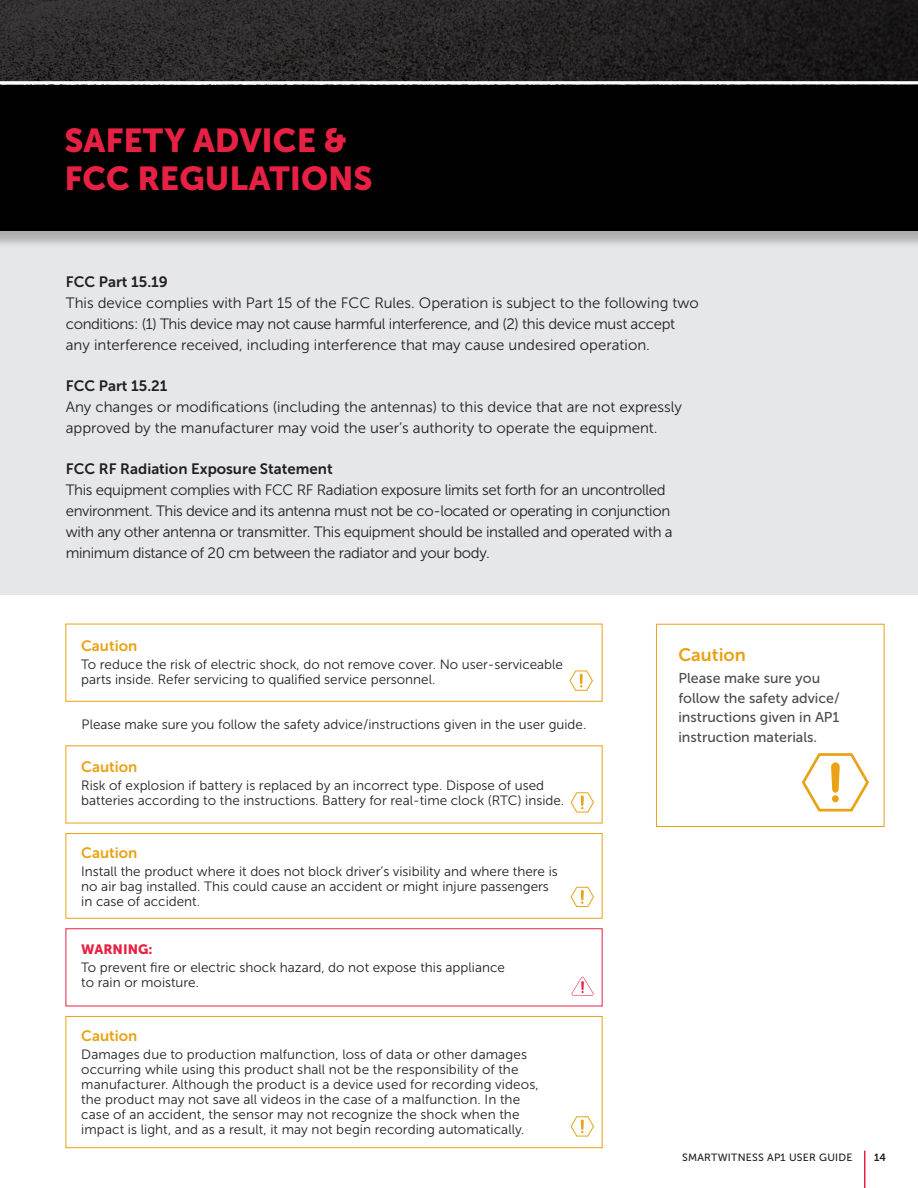
<style>
.page{position:relative;width:918px;height:1188px;background:#fff}
.page>*{position:absolute;margin:0;border:0;box-sizing:border-box;transform-origin:0 0}
.Section_Header_Bold{font:33px/37.5px "Museo Sans 900";color:#e72143}
.Call_Out{font:18px "Museo Sans 700";color:#e9a215}
.Body_Copy{font:15px/21px "Museo Sans 300";color:#231f20}
.Body_Copy-2{font:15px/21px "Museo Sans 300";letter-spacing:-.025em;color:#231f20}
.Body_Copy-3{font:15px "Museo Sans 700";color:#e9a215}
.Call_Out-2{font:14.25px/19.5px "Museo Sans 500";color:#4b4c4d}
.Body_Copy-4{font:13.5px/15px "Museo Sans 300";color:#231f20}
.Body_Copy-5{font:13.5px "Museo Sans 900";color:#e72143}
.t1{font:10.5px "Museo Sans 500";letter-spacing:.025em;color:#231f20}
.t2{font:10.5px "Museo Sans 700";color:#231f20}
.s1{font-family:"Museo Sans 700"}
</style>
<div class="page">
<hr style="left:864px;top:1151px;width:1px;height:37px;background:#e72143">
<div style="left:0;top:218px;width:918px;height:376px;background:#e6e7e9"></div>
<div style="left:0;top:39px;width:918px;height:211px;background:#231f20;opacity:.29"></div>
<div style="left:0;top:36px;width:918px;height:195px;background:#010101"></div>
<svg style="left:0;top:0;width:918px;height:81px;background:#262424"></svg>
<hr style="left:0;top:81px;width:918px;height:3px;background:#fff">
<div style="left:65px;top:624px;width:537px;height:78px;border:1px solid #e9a215"></div>
<div style="left:66px;top:928px;width:537px;height:78px;border:1px solid #e72143"></div>
<div style="left:66px;top:833px;width:537px;height:86px;border:1px solid #e9a215"></div>
<svg style="left:572px;top:977px;width:22px;height:19px"></svg>
<div style="left:66px;top:1016px;width:537px;height:132px;border:1px solid #e9a215"></div>
<div style="left:656px;top:624px;width:228px;height:203px;border:1px solid #e9a215"></div>
<svg style="left:801px;top:753px;width:68px;height:59px"></svg>
<svg style="left:570px;top:792px;width:24px;height:21px"></svg>
<svg style="left:569px;top:670px;width:24px;height:21px"></svg>
<svg style="left:570px;top:886px;width:24px;height:22px"></svg>
<svg style="left:570px;top:1116px;width:24px;height:21px"></svg>
<p class="Section_Header_Bold" style="left:64px;top:122px;width:310px">SAFETY ADVICE &amp;<br>FCC REGULATIONS</p>
<p class="Body_Copy" style="left:66px;top:271px;width:634px"><span class="s1">FCC Part 15.19<br></span>This device complies with Part 15 of the FCC Rules. Operation is subject to the following two conditions: (1) This device may not cause harmful interference, and (2) this device must accept any interference received, including interference that may cause undesired operation.</p>
<p class="Body_Copy" style="left:66px;top:376px;width:618px"><span class="s1">FCC Part 15.21<br></span>Any changes or modifications (including the antennas) to this device that are not expressly approved by the manufacturer may void the user’s authority to operate the equipment.</p>
<p class="Body_Copy-2" style="left:66px;top:459px;width:608px"><span class="s1">FCC RF Radiation Exposure Statement<br></span>This equipment complies with FCC RF Radiation exposure limits set forth for an uncontrolled environment. This device and its antenna must not be co-located or operating in conjunction with any other antenna or transmitter. This equipment should be installed and operated with a minimum distance of 20 cm between the radiator and your body.</p>
<p class="Body_Copy-3" style="left:81px;top:637px;width:58px">Caution</p>
<p class="Body_Copy-4" style="left:81px;top:657px;width:483px">To reduce the risk of electric shock, do not remove cover. No user-serviceable parts inside. Refer servicing to qualified service personnel.</p>
<p class="Body_Copy-4" style="left:82px;top:717px;width:506px">Please make sure you follow the safety advice/instructions given in the user guide.</p>
<p class="Body_Copy-3" style="left:81px;top:759px;width:58px">Caution</p>
<p class="Body_Copy-4" style="left:81px;top:778px;width:484px">Risk of explosion if battery is replaced by an incorrect type. Dispose of used batteries according to the instructions. Battery for real-time clock (RTC) inside.</p>
<p class="Body_Copy-3" style="left:81px;top:844px;width:58px">Caution</p>
<p class="Body_Copy-4" style="left:81px;top:863px;width:478px">Install the product where it does not block driver’s visibility and where there is no air bag installed. This could cause an accident or might injure passengers in case of accident.</p>
<p class="Body_Copy-5" style="left:81px;top:942px;width:73px">WARNING:</p>
<p class="Body_Copy-4" style="left:81px;top:960px;width:425px">To prevent fire or electric shock hazard, do not expose this appliance to rain or moisture.</p>
<p class="Body_Copy-3" style="left:81px;top:1028px;width:58px">Caution</p>
<p class="Body_Copy-4" style="left:81px;top:1047px;width:459px">Damages due to production malfunction, loss of data or other damages occurring while using this product shall not be the responsibility of the manufacturer. Although the product is a device used for recording videos, the product may not save all videos in the case of a malfunction. In the case of an accident, the sensor may not recognize the shock when the impact is light, and as a result, it may not begin recording automatically.</p>
<p class="Call_Out" style="left:678px;top:645px;width:69px">Caution</p>
<p class="Call_Out-2" style="left:678px;top:669px;width:163px">Please make sure you follow the safety advice/ instructions given in AP1 instruction materials.</p>
<p class="t1" style="left:682px;top:1152px;width:172px">SMARTWITNESS AP1 USER GUIDE</p>
<p class="t2" style="left:874px;top:1152px;width:13px">14</p>
</div>
